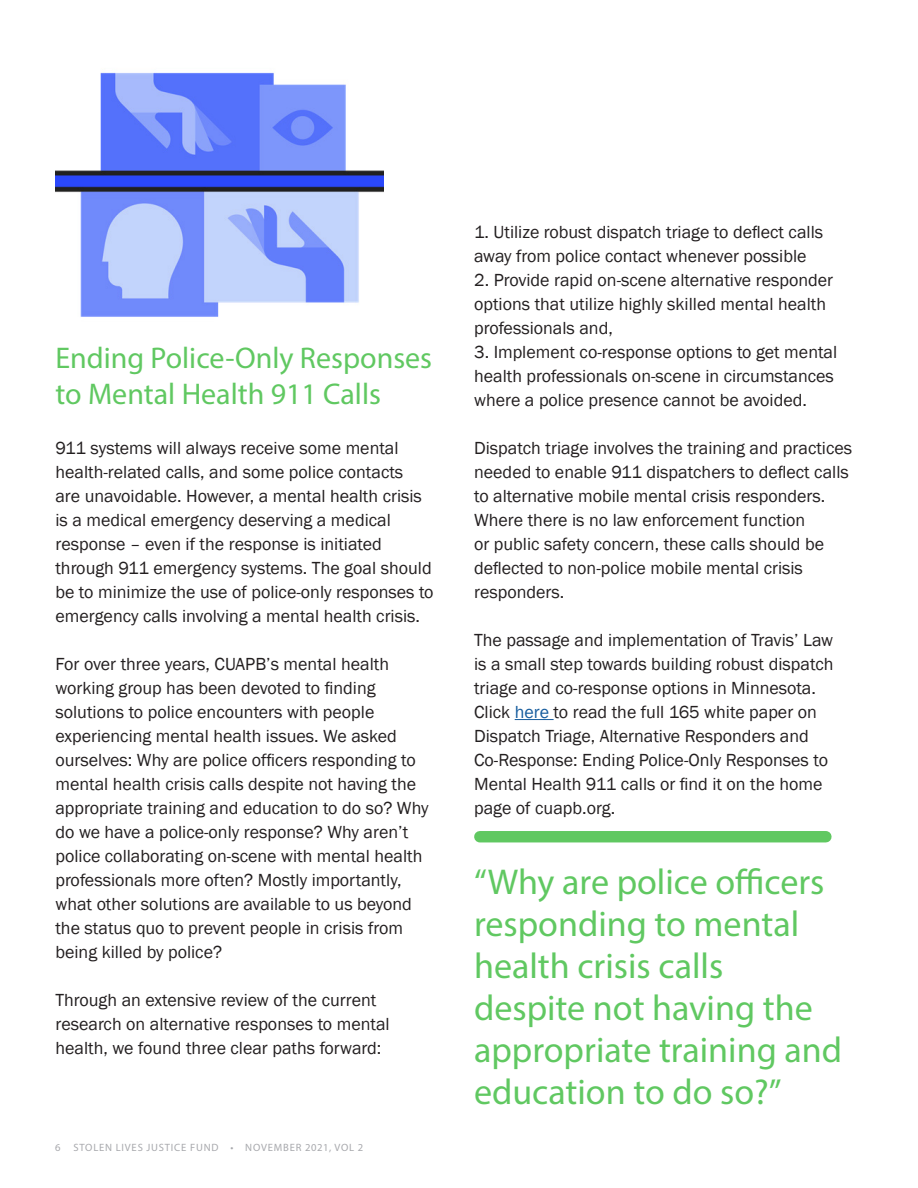
<style>
.page{position:relative;width:918px;height:1188px;background:#fff}
.page>*{position:absolute;margin:0;border:0;box-sizing:border-box;transform-origin:0 0}
.t1{font:36px/42px "Myriad Pro";color:#60c861}
.t2{font:30px/36px "Myriad Pro";color:#60c861}
.t3{font:18px/24px "Franklin Gothic";color:#231f20}
.t4{font:10.65px "Myriad Pro";letter-spacing:.075em;color:#a8a9ad}
.s1{color:#175d9e}
</style>
<div class="page">
<hr style="left:515px;top:719px;width:39px;height:1px;background:#175d9e">
<img style="left:55px;top:72px;width:329px;height:245px">
<div style="left:480px;top:831px;width:346px;height:11px;background:#60c861"></div>
<p class="t2" style="left:55px;top:340px;width:378px">Ending Police-Only Responses to Mental Health 911 Calls</p>
<p class="t3" style="left:55px;top:437px;width:380px">911 systems will always receive some mental health-related calls, and some police contacts<br>are unavoidable. However, a mental health crisis is a medical emergency deserving a medical response – even if the response is initiated through 911 emergency systems. The goal should be to minimize the use of police-only responses to emergency calls involving a mental health crisis.</p>
<p class="t3" style="left:55px;top:653px;width:375px">For over three years, CUAPB’s mental health working group has been devoted to finding solutions to police encounters with people experiencing mental health issues. We asked ourselves: Why are police officers responding to mental health crisis calls despite not having the appropriate training and education to do so? Why do we have a police-only response? Why aren’t police collaborating on-scene with mental health professionals more often? Mostly importantly, what other solutions are available to us beyond the status quo to prevent people in crisis from being killed by police?</p>
<p class="t3" style="left:55px;top:989px;width:336px">Through an extensive review of the current research on alternative responses to mental health, we found three clear paths forward:</p>
<p class="t4" style="left:55px;top:1140px;width:310px">6 STOLEN LIVES JUSTICE FUND • NOVEMBER 2021, VOL 2</p>
<p class="t3" style="left:474px;top:221px;width:351px">1. Utilize robust dispatch triage to deflect calls away from police contact whenever possible</p>
<p class="t3" style="left:474px;top:269px;width:361px">2. Provide rapid on-scene alternative responder options that utilize highly skilled mental health professionals and,</p>
<p class="t3" style="left:474px;top:341px;width:365px">3. Implement co-response options to get mental health professionals on-scene in circumstances where a police presence cannot be avoided.</p>
<p class="t3" style="left:474px;top:437px;width:380px">Dispatch triage involves the training and practices needed to enable 911 dispatchers to deflect calls to alternative mobile mental crisis responders.<br>Where there is no law enforcement function<br>or public safety concern, these calls should be deflected to non-police mobile mental crisis responders.</p>
<p class="t3" style="left:474px;top:629px;width:361px">The passage and implementation of Travis’ Law is a small step towards building robust dispatch triage and co-response options in Minnesota.<br>Click <span class="s1">here</span> to read the full 165 white paper on Dispatch Triage, Alternative Responders and Co-Response: Ending Police-Only Responses to Mental Health 911 calls or find it on the home page of cuapb.org.</p>
<p class="t1" style="left:474px;top:860px;width:369px">“Why are police officers responding to mental health crisis calls despite not having the appropriate training and education to do so?”</p>
</div>
